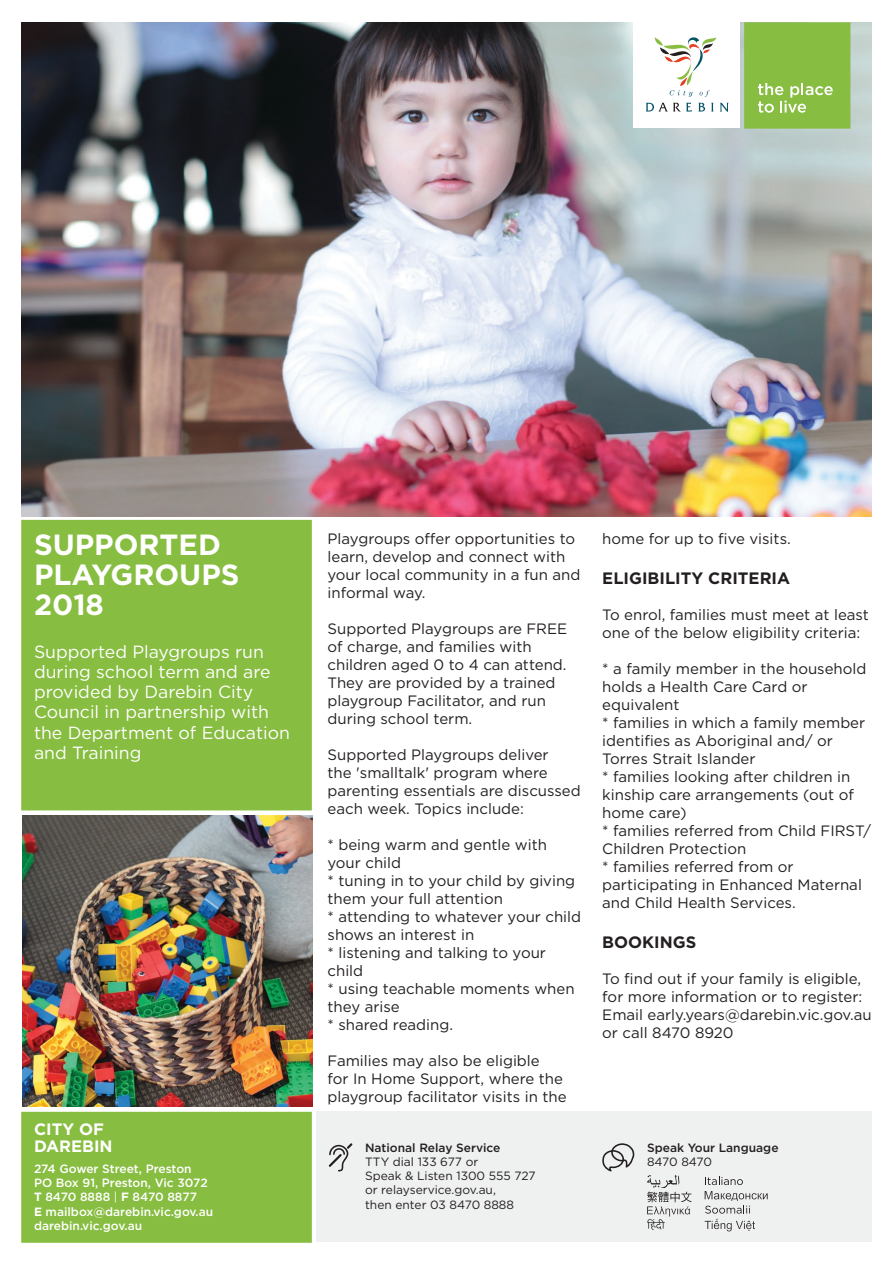
<style>
.page{position:relative;width:893px;height:1263px;background:#fff}
.page>*{position:absolute;margin:0;border:0;box-sizing:border-box;transform-origin:0 0}
.t1{font:700 29.25px/30px "Gotham";color:#fff}
.t2{font:17.7px/20.2px "Gotham";color:#fff}
.t3{font:700 16.5px "Gotham";color:#231f20}
.t4{font:700 16.5px/16.5px "Gotham";color:#fff}
.t5{font:15px/18px "Gotham";color:#231f20}
.t6{font:500 12px/14.2px "Gotham";color:#fff}
.t7{font:12px/14.2px "Gotham";color:#231f20}
.t8{font:500 12px "Gotham";color:#231f20}
.t9{font:12px "Gotham";letter-spacing:-.02em;color:#231f20}
.s1{font-weight:700}
.s2{font-weight:400}
</style>
<div class="page">
<img style="left:850px;top:22px;width:22px;height:495px">
<img style="left:21px;top:22px;width:829px;height:1221px">
<svg style="left:758px;top:83px;width:75px;height:30px;background:#a2cb6b"></svg>
<img style="left:22px;top:816px;width:291px;height:290px">
<div style="left:634px;top:21px;width:106px;height:107px;background:#fff"></div>
<svg style="left:655px;top:37px;width:61px;height:60px"></svg>
<svg style="left:646px;top:103px;width:46px;height:9px"></svg>
<svg style="left:698px;top:103px;width:7px;height:9px"></svg>
<svg style="left:711px;top:103px;width:3px;height:9px"></svg>
<svg style="left:720px;top:103px;width:9px;height:9px"></svg>
<div style="left:316px;top:1111px;width:556px;height:131px;background:#eff0f0"></div>
<svg style="left:329px;top:1143px;width:23px;height:28px"></svg>
<svg style="left:602px;top:1143px;width:33px;height:28px"></svg>
<svg style="left:647px;top:1175px;width:45px;height:55px"></svg>
<svg style="left:705px;top:1177px;width:38px;height:8px"></svg>
<svg style="left:705px;top:1191px;width:63px;height:40px"></svg>
<h1 class="t1" style="left:34px;top:530px;width:207px">SUPPORTED<br>PLAYGROUPS<br>2018</h1>
<p class="t2" style="left:34px;top:641px;width:258px">Supported Playgroups run during school term and are provided by Darebin City<br>Council in partnership with the Department of Education and Training</p>
<p class="t4" style="left:34px;top:1121px;width:80px">CITY OF<br>DAREBIN</p>
<p class="t6" style="left:34px;top:1161px;width:181px">274 Gower Street, Preston<br>PO Box 91, Preston, Vic 3072<br><span class="s1">T</span> 8470 8888 <span class="s2">|</span> <span class="s1">F</span> 8470 8877<br><span class="s1">E</span> mailbox@darebin.vic.gov.au darebin.vic.gov.au</p>
<p class="t5" style="left:328px;top:530px;width:254px">Playgroups offer opportunities to learn, develop and connect with your local community in a fun and informal way.</p>
<p class="t5" style="left:328px;top:620px;width:241px">Supported Playgroups are FREE of charge, and families with children aged 0 to 4 can attend.<br>They are provided by a trained playgroup Facilitator, and run during school term.</p>
<p class="t5" style="left:328px;top:746px;width:255px">Supported Playgroups deliver<br>the 'smalltalk' program where parenting essentials are discussed each week. Topics include:</p>
<p class="t5" style="left:328px;top:836px;width:255px">* being warm and gentle with your child<br>* tuning in to your child by giving them your full attention<br>* attending to whatever your child shows an interest in<br>* listening and talking to your child<br>* using teachable moments when they arise<br>* shared reading.</p>
<p class="t5" style="left:328px;top:1052px;width:241px">Families may also be eligible<br>for In Home Support, where the playgroup facilitator visits in the</p>
<p class="t8" style="left:365px;top:1139px;width:137px">National Relay Service</p>
<p class="t7" style="left:365px;top:1154px;width:172px">TTY dial 133 677 or<br>Speak &amp; Listen 1300 555 727 or relayservice.gov.au,<br>then enter 03 8470 8888</p>
<p class="t5" style="left:602px;top:530px;width:190px">home for up to five visits.</p>
<p class="t3" style="left:602px;top:567px;width:189px">ELIGIBILITY CRITERIA</p>
<p class="t5" style="left:602px;top:605px;width:268px">To enrol, families must meet at least one of the below eligibility criteria:</p>
<p class="t5" style="left:602px;top:659px;width:270px">* a family member in the household holds a Health Care Card or equivalent<br>* families in which a family member identifies as Aboriginal and/ or<br>Torres Strait Islander<br>* families looking after children in kinship care arrangements (out of home care)<br>* families referred from Child FIRST/<br>Children Protection<br>* families referred from or participating in Enhanced Maternal and Child Health Services.</p>
<p class="t3" style="left:602px;top:931px;width:96px">BOOKINGS</p>
<p class="t5" style="left:602px;top:969px;width:271px">To find out if your family is eligible, for more information or to register:<br>Email early.years@darebin.vic.gov.au or call 8470 8920</p>
<p class="t8" style="left:647px;top:1139px;width:133px">Speak Your Language</p>
<p class="t9" style="left:647px;top:1154px;width:66px">8470 8470</p>
</div>
